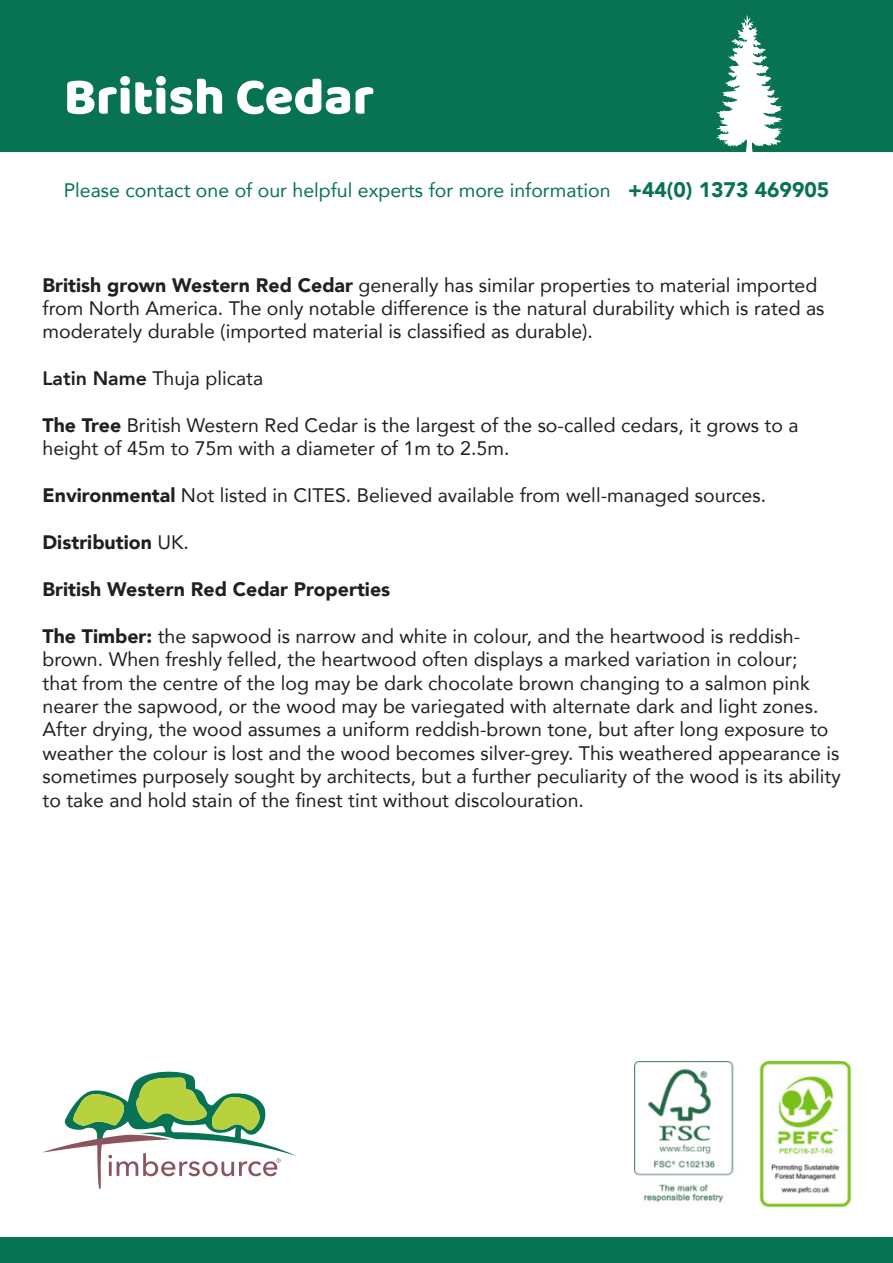
<style>
.page{position:relative;width:893px;height:1263px;background:#fff}
.page>*{position:absolute;margin:0;border:0;box-sizing:border-box;transform-origin:0 0}
.t1{font:52.5px "Baloo";color:#fff}
.t2{font:19.5px/23.4px "Avenir";color:#231f20}
.t3{font:19.5px "Avenir";color:#087352}
.t4{font:900 19.5px "Avenir";color:#231f20}
.s1{font-weight:900;font-size:21px}
.s2{font-weight:900}
.s3{font-weight:800}
.s4{font-weight:400}
</style>
<div class="page">
<div style="left:0;top:0;width:893px;height:152px;background:#087352"></div>
<div style="left:0;top:1237px;width:893px;height:26px;background:#087352"></div>
<svg style="left:43px;top:1071px;width:253px;height:119px"></svg>
<img style="left:635px;top:1062px;width:216px;height:146px">
<svg style="left:716px;top:15px;width:67px;height:137px"></svg>
<p class="t1" style="left:64px;top:65px;width:312px">British Cedar</p>
<p class="t3" style="left:64px;top:175px;width:767px">Please contact one of our helpful experts for more information <span class="s1">+44(0) 1373 469905</span></p>
<p class="t2" style="left:43px;top:273px;width:783px"><span class="s2">British grown Western Red Cedar</span> generally has similar properties to material imported from North America. The only notable difference is the natural durability which is rated as moderately durable (imported material is classified as durable).</p>
<p class="t2" style="left:43px;top:366px;width:222px"><span class="s3">Latin Name</span> Thuja plicata</p>
<p class="t2" style="left:43px;top:413px;width:758px"><span class="s2">The Tree</span> British Western Red Cedar is the largest of the so-called cedars, it grows to a height of 45m to 75m with a diameter of 1m to 2.5m.</p>
<p class="t2" style="left:43px;top:483px;width:725px"><span class="s2">Environmental</span> Not listed in CITES. Believed available from well-managed sources.</p>
<p class="t4" style="left:43px;top:526px;width:148px">Distribution <span class="s4">UK.</span></p>
<p class="t4" style="left:43px;top:572px;width:349px">British Western Red Cedar Properties</p>
<p class="t2" style="left:43px;top:624px;width:800px"><span class="s2">The Timber:</span> the sapwood is narrow and white in colour, and the heartwood is reddish&shy;brown. When freshly felled, the heartwood often displays a marked variation in colour;<br>that from the centre of the log may be dark chocolate brown changing to a salmon pink nearer the sapwood, or the wood may be variegated with alternate dark and light zones.<br>After drying, the wood assumes a uniform reddish-brown tone, but after long exposure to weather the colour is lost and the wood becomes silver-grey. This weathered appearance is sometimes purposely sought by architects, but a further peculiarity of the wood is its ability to take and hold stain of the finest tint without discolouration.</p>
</div>
